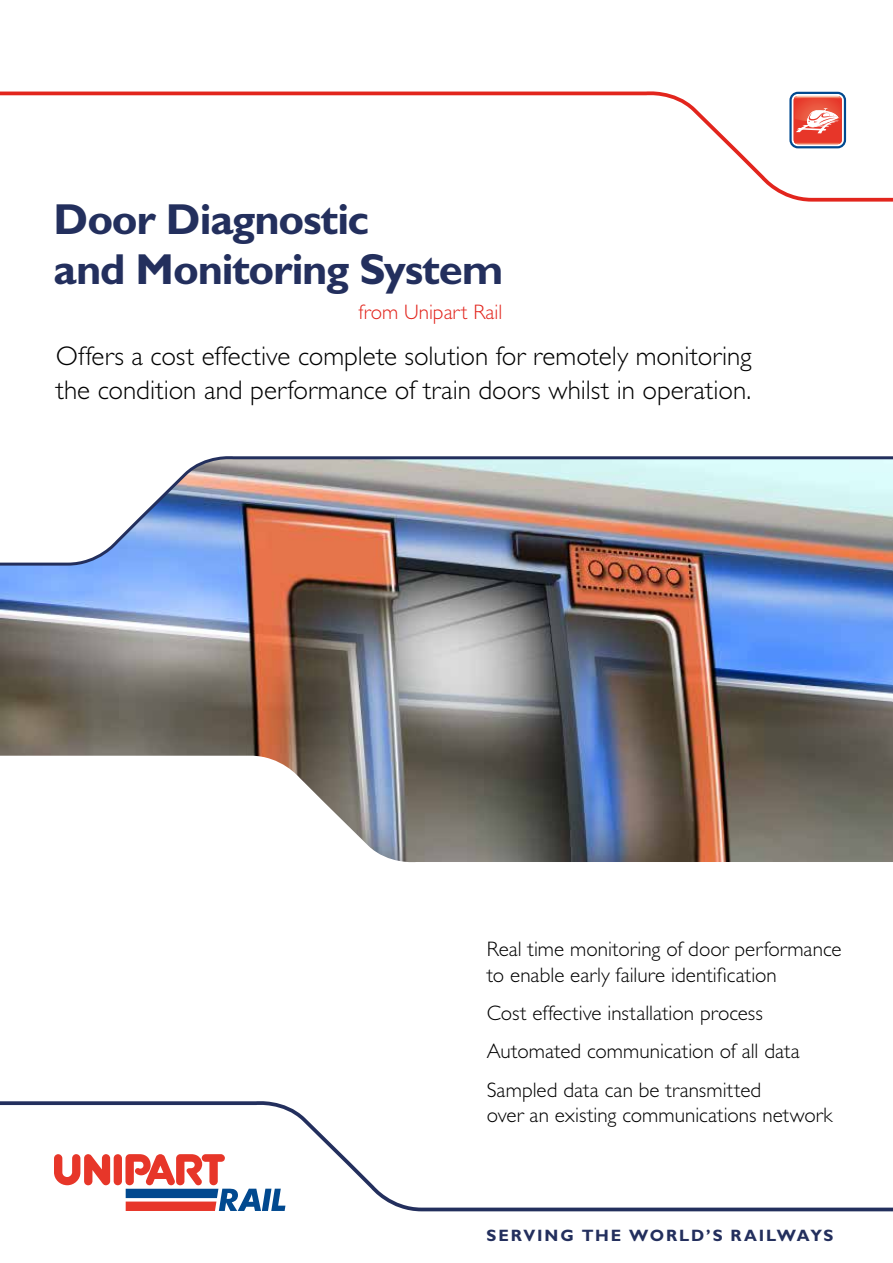
<style>
.page{position:relative;width:893px;height:1263px;background:#fff}
.page>*{position:absolute;margin:0;border:0;box-sizing:border-box;transform-origin:0 0}
.t1{font:700 43.5px/49.5px "Gill Sans";letter-spacing:-.03em;color:#232f5d}
.t2{font:300 27px/34.5px "Gill Sans";color:#000}
.t3{font:300 21px/38.2px "Gill Sans";color:#000}
.t4{font:300 21px "Gill Sans";color:#e2251d}
.t5{font:700 16.5px "Gill Sans";letter-spacing:.11em;color:#232f5d}
</style>
<div class="page">
<svg style="left:0;top:1101px;width:893px;height:111px"></svg>
<svg style="left:0;top:91px;width:893px;height:111px"></svg>
<img style="left:0;top:567px;width:893px;height:296px">
<img style="left:0;top:456px;width:893px;height:111px">
<div style="left:789px;top:92px;width:57px;height:56px;border:2px solid #01498f;border-radius:7px"></div>
<div style="left:794px;top:96px;width:48px;height:48px;background:#e73629;border-radius:4px"></div>
<svg style="left:794px;top:142px;width:47px;height:2px"></svg>
<svg style="left:794px;top:96px;width:48px;height:37px"></svg>
<h1 class="t1" style="left:54px;top:194px;width:451px">Door Diagnostic<br>and Monitoring System</h1>
<p class="t4" style="left:359px;top:300px;width:145px">from Unipart Rail</p>
<p class="t2" style="left:56px;top:338px;width:697px">Offers a cost effective complete solution for remotely monitoring the condition and performance of train doors whilst in operation.</p>
<p class="t3" style="left:487px;top:936px;width:356px;line-height:25.5px">Real time monitoring of door performance to enable early failure identification</p>
<p class="t3" style="left:487px;top:994px;width:315px">Cost effective installation process<br>Automated communication of all data<br>Sampled data can be transmitted</p>
<p class="t3" style="left:487px;top:1096px;width:347px">over an existing communications network</p>
<p class="t5" style="left:486px;top:1225px;width:348px">SERVING THE WORLD’S RAILWAYS</p>
</div>
